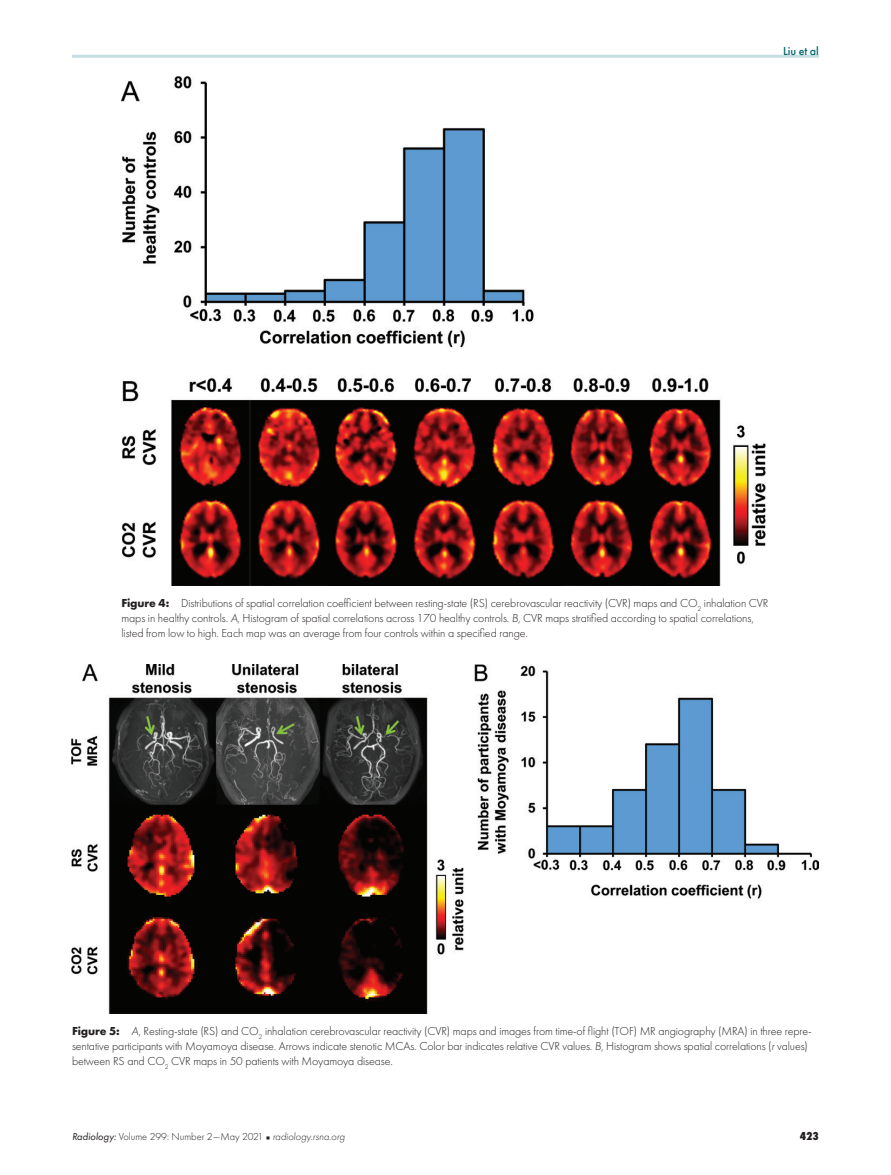
<style>
.page{position:relative;width:891px;height:1175px;background:#fff}
.page>*{position:absolute;margin:0;border:0;box-sizing:border-box;transform-origin:0 0}
.t1{font:300 12px/15px "Futura PT";letter-spacing:-.01em;color:#231f20}
.t2{font:500 12px "Futura PT";color:#00636d}
.t3{font:800 12px "Futura PT Cond";color:#231f20}
.t4{font:300 10.5px "Futura PT";color:#231f20}
.s1{font-weight:700}
.s2{font-style:italic}
.s3{font-weight:400;font-style:italic}
.s4{font-family:"Universal Newswith Comm Pi";font-weight:400;font-size:6px}
</style>
<div class="page">
<hr style="left:72px;top:55px;width:747px;height:3px;background:#c6dee1">
<img style="left:122px;top:76px;width:644px;height:510px">
<img style="left:72px;top:664px;width:747px;height:349px">
<p class="t2" style="left:783px;top:44px;width:37px">Liu et al</p>
<p class="t1" style="left:122px;top:595px;width:649px"><span class="s1">Figure 4:</span> Distributions of spatial correlation coefficient between resting-state (RS) cerebrovascular reactivity (CVR) maps and CO<sub>2</sub> inhalation CVR maps in healthy controls. <span class="s2">A</span>, Histogram of spatial correlations across 170 healthy controls. <span class="s2">B</span>, CVR maps stratified according to spatial correlations, listed from low to high. Each map was an average from four controls within a specified range.</p>
<p class="t1" style="left:72px;top:1023px;width:741px"><span class="s1">Figure 5:</span> <span class="s2">A</span>, Resting-state (RS) and CO<sub>2</sub> inhalation cerebrovascular reactivity (CVR) maps and images from time-of flight (TOF) MR angiography (MRA) in three repre&shy;sentative participants with Moyamoya disease. Arrows indicate stenotic MCAs. Color bar indicates relative CVR values. <span class="s2">B</span>, Histogram shows spatial correlations (<span class="s2">r</span> values) between RS and CO<sub>2</sub> CVR maps in 50 patients with Moyamoya disease.</p>
<p class="t4" style="left:72px;top:1131px;width:274px"><span class="s3">Radiology:</span> Volume 299: Number 2—May 2021 <span class="s4">n</span> <span class="s2">radiology.rsna.org</span></p>
<p class="t3" style="left:800px;top:1129px;width:21px">423</p>
</div>
